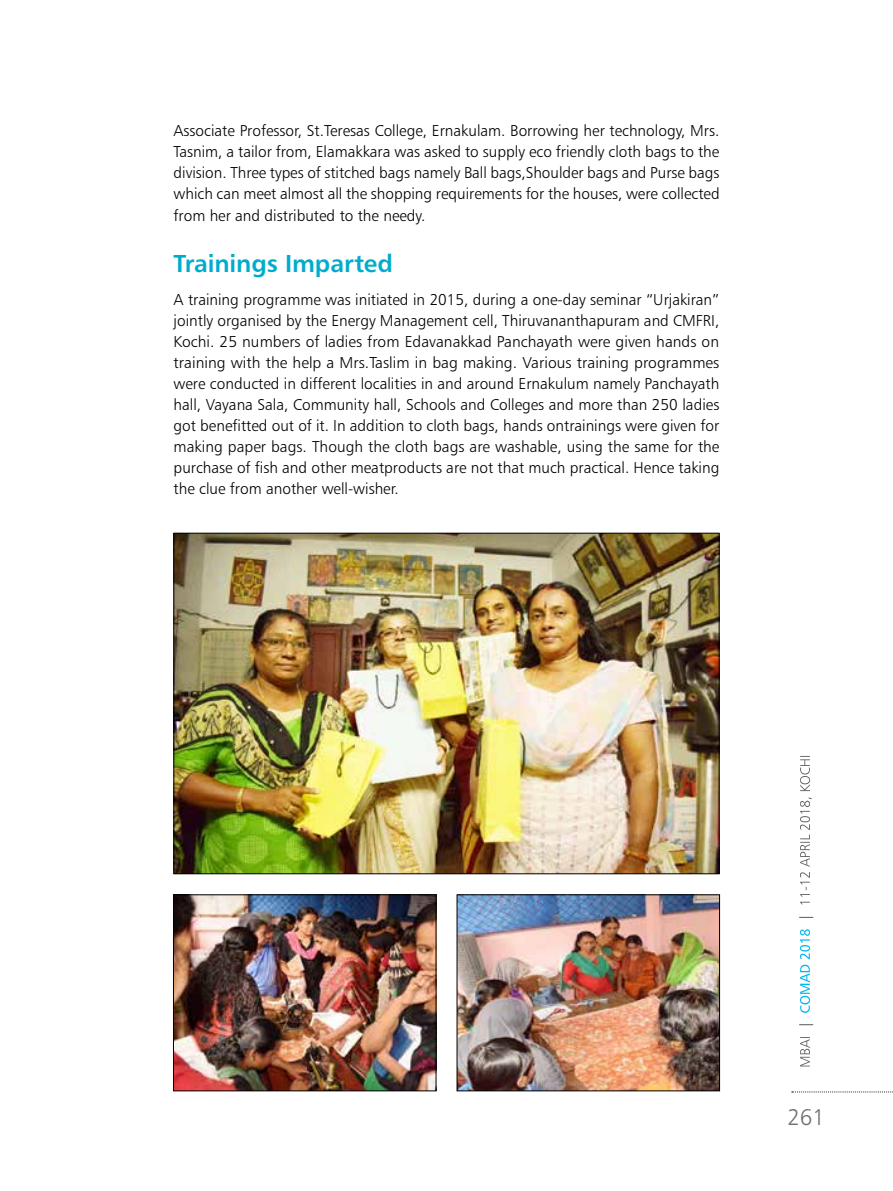
<style>
.page{position:relative;width:893px;height:1191px;background:#fff}
.page>*{position:absolute;margin:0;border:0;box-sizing:border-box;transform-origin:0 0}
.t1{font:24.5px "Humanist 777 BT Bold B";letter-spacing:-.005em;color:#00accd}
.t2{font:22.75px "Humanist 777 BT Light B";color:#6d6e71}
.t3{font:15.75px/21px "Humanist 777 BT Light B";color:#000;text-align:justify}
</style>
<div class="page">
<svg style="left:799px;top:756px;width:14px;height:162px"></svg>
<svg style="left:800px;top:929px;width:10px;height:83px"></svg>
<svg style="left:799px;top:1024px;width:14px;height:42px"></svg>
<svg style="left:792px;top:1091px;width:101px;height:1px"></svg>
<img style="left:176px;top:535px;width:541px;height:337px">
<img style="left:175px;top:896px;width:259px;height:193px">
<div style="left:173px;top:894px;width:263px;height:197px;border:1px solid #000"></div>
<img style="left:459px;top:896px;width:259px;height:193px">
<div style="left:457px;top:894px;width:263px;height:197px;border:1px solid #000"></div>
<p class="t3" style="left:174px;top:120px;width:547px">Associate Professor, St.Teresas College, Ernakulam. Borrowing her technology, Mrs.<br>Tasnim, a tailor from, Elamakkara was asked to supply eco friendly cloth bags to the division. Three types of stitched bags namely Ball bags,Shoulder bags and Purse bags which can meet almost all the shopping requirements for the houses, were collected from her and distributed to the needy.</p>
<h1 class="t1" style="left:174px;top:247px;width:221px">Trainings Imparted</h1>
<p class="t3" style="left:174px;top:288px;width:547px">A training programme was initiated in 2015, during a one-day seminar “Urjakiran” jointly organised by the Energy Management cell, Thiruvananthapuram and CMFRI, Kochi. 25 numbers of ladies from Edavanakkad Panchayath were given hands on training with the help a Mrs.Taslim in bag making. Various training programmes were conducted in different localities in and around Ernakulum namely Panchayath hall, Vayana Sala, Community hall, Schools and Colleges and more than 250 ladies got benefitted out of it. In addition to cloth bags, hands ontrainings were given for making paper bags. Though the cloth bags are washable, using the same for the purchase of fish and other meatproducts are not that much practical. Hence taking the clue from another well-wisher.</p>
<h2 class="t2" style="left:787px;top:1103px;width:39px">261</h2>
</div>
